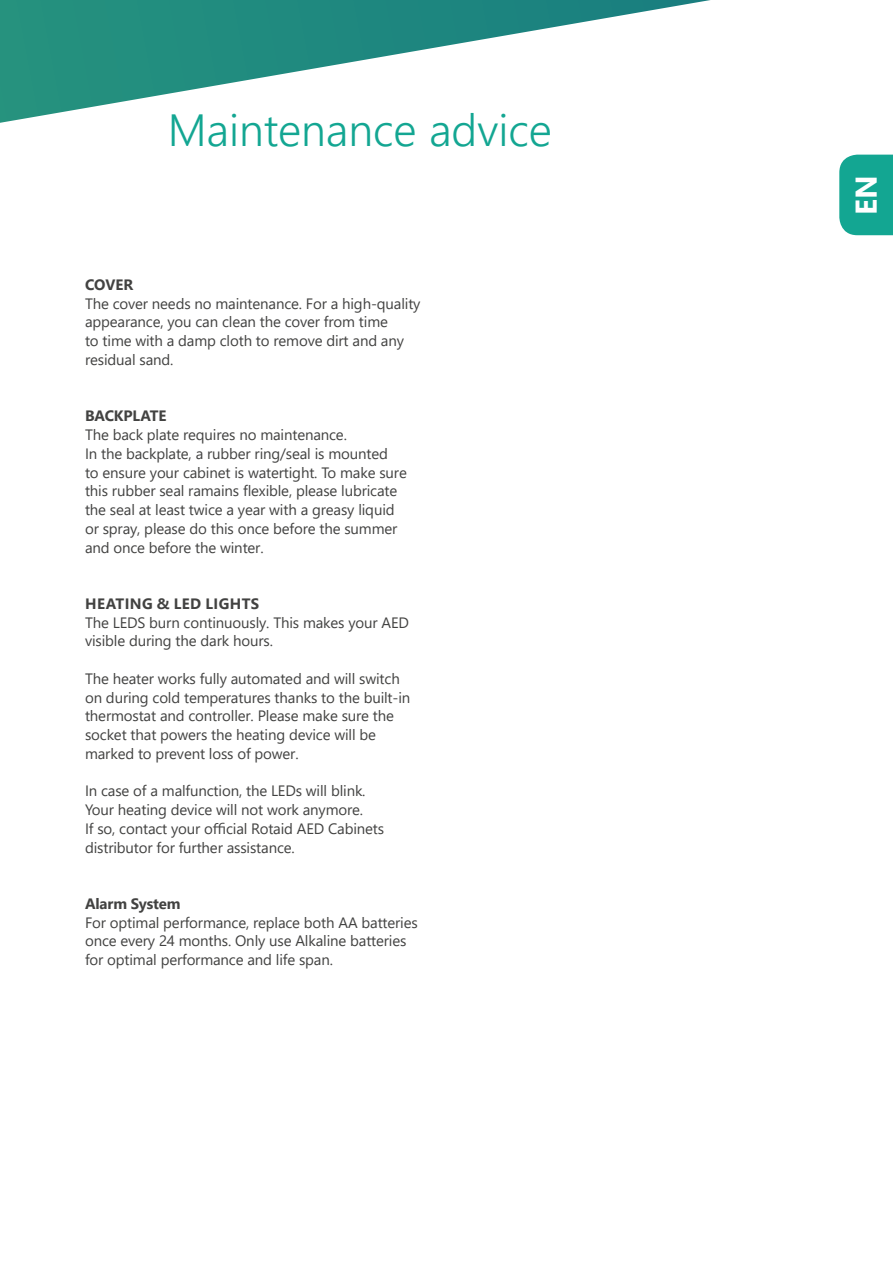
<style>
.page{position:relative;width:893px;height:1263px;background:#fff}
.page>*{position:absolute;margin:0;border:0;box-sizing:border-box;transform-origin:0 0}
.t1{font:300 45px "Segoe UI";color:#13a692}
.t2{font:700 30px "Segoe UI";color:#fff}
.t3{font:15px/18.8px "Segoe UI";letter-spacing:-.01em;color:#424241}
.t4{font:700 15px "Segoe UI";letter-spacing:-.01em;color:#424241}
.t5{font:700 15px "Segoe UI";letter-spacing:.025em;color:#424241}
</style>
<div class="page">
<svg style="left:0;top:0;width:710px;height:123px"></svg>
<div style="left:839px;top:155px;width:54px;height:80px;background:#13a692"></div>
<h1 class="t1" style="left:168px;top:88px;width:386px">Maintenance advice</h1>
<p class="t4" style="left:85px;top:270px;width:50px">COVER</p>
<p class="t3" style="left:85px;top:293px;width:337px">The cover needs no maintenance. For a high-quality appearance, you can clean the cover from time<br>to time with a damp cloth to remove dirt and any residual sand.</p>
<p class="t4" style="left:85px;top:402px;width:83px">BACKPLATE</p>
<p class="t3" style="left:85px;top:424px;width:323px">The back plate requires no maintenance.<br>In the backplate, a rubber ring/seal is mounted<br>to ensure your cabinet is watertight. To make sure this rubber seal ramains flexible, please lubricate the seal at least twice a year with a greasy liquid or spray, please do this once before the summer and once before the winter.</p>
<p class="t5" style="left:85px;top:589px;width:175px">HEATING &amp; LED LIGHTS</p>
<p class="t3" style="left:85px;top:611px;width:325px">The LEDS burn continuously. This makes your AED visible during the dark hours.</p>
<p class="t3" style="left:85px;top:668px;width:327px">The heater works fully automated and will switch on during cold temperatures thanks to the built-in thermostat and controller. Please make sure the socket that powers the heating device will be marked to prevent loss of power.</p>
<p class="t3" style="left:85px;top:780px;width:301px">In case of a malfunction, the LEDs will blink.<br>Your heating device will not work anymore.<br>If so, contact your official Rotaid AED Cabinets distributor for further assistance.</p>
<p class="t4" style="left:85px;top:889px;width:97px">Alarm System</p>
<p class="t3" style="left:85px;top:911px;width:334px">For optimal performance, replace both AA batteries once every 24 months. Only use Alkaline batteries for optimal performance and life span.</p>
<h2 class="t2" style="left:838px;top:215px;width:41px;rotate:-90deg">EN</h2>
</div>
